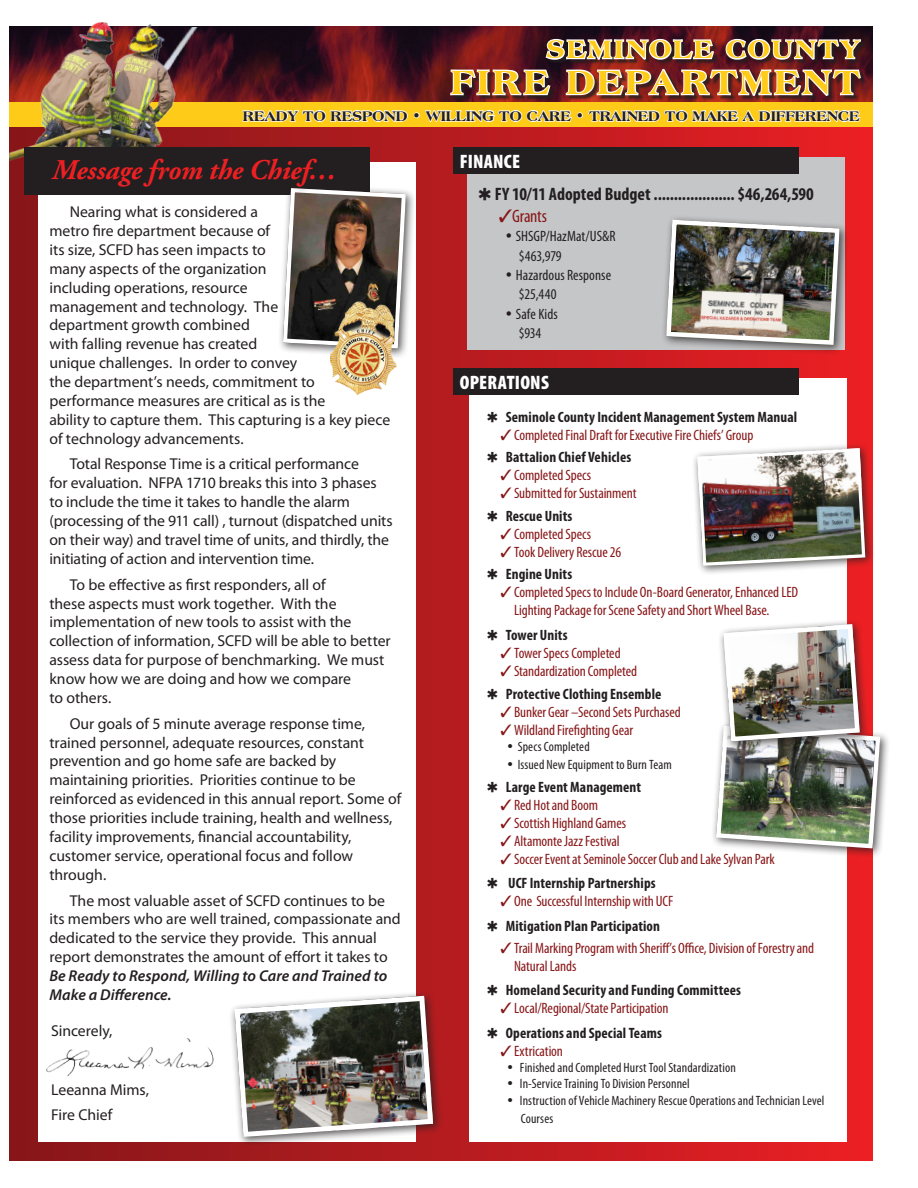
<style>
.page{position:relative;width:918px;height:1188px;background:#fff}
.page>*{position:absolute;margin:0;border:0;box-sizing:border-box;transform-origin:0 0}
.t1{font:800 36px "Americana BT";letter-spacing:.09em;color:#fecb19}
.t2{font:italic 700 28.5px "Adobe Garamond Pro";letter-spacing:-.005em;color:#ee1f23}
.t3{font:800 27px "Americana BT";letter-spacing:.085em;color:#fecb19}
.t4{font:900 condensed 19.5px "Myriad Pro";letter-spacing:.01em;color:#fff}
.t5{font:700 condensed 18px "Myriad Pro";color:#231f20}
.t6{font:condensed 18px "Myriad Pro";letter-spacing:-.015em;color:#871618}
.bulleted_list{font:15.75px/18.9px "Myriad Pro";letter-spacing:-.005em;color:#231f20}
.t7{font:condensed 15px/18px "Myriad Pro";letter-spacing:-.005em;color:#871618}
.t8{font:700 condensed 15px "Myriad Pro";letter-spacing:.005em;color:#231f20}
.t9{font:condensed 15px/19.5px "Myriad Pro";letter-spacing:.005em;color:#231f20}
.t10{font:800 15px "Americana BT";letter-spacing:-.01em;color:#231f20}
.t11{font:condensed 13.5px/18px "Myriad Pro";letter-spacing:.005em;color:#231f20}
.s1{font-weight:600;font-style:italic}
</style>
<div class="page">
<div style="left:9px;top:27px;width:864px;height:1134px;background:linear-gradient(to right,#84171a,#e91f24)"></div>
<div style="left:38px;top:163px;width:378px;height:979px;background:#fff"></div>
<div style="left:467px;top:157px;width:378px;height:193px;background:#c5c6c8"></div>
<div style="left:469px;top:378px;width:378px;height:764px;background:#fff"></div>
<div style="left:453px;top:147px;width:345px;height:27px;background:#231f20"></div>
<div style="left:453px;top:368px;width:345px;height:27px;background:#231f20"></div>
<img style="left:232px;top:27px;width:641px;height:75px">
<div style="left:452px;top:41px;width:415px;height:60px;background:#231f20;opacity:.8"></div>
<img style="left:449px;top:31px;width:413px;height:66px">
<div style="left:9px;top:102px;width:864px;height:25px;background:#fecb19"></div>
<img style="left:9px;top:22px;width:223px;height:196px">
<div style="left:24px;top:147px;width:345px;height:47px;background:#231f20"></div>
<svg style="left:224px;top:105px;width:637px;height:18px"></svg>
<div style="left:692px;top:443px;width:184px;height:133px;background:#231f20;opacity:.75"></div>
<img style="left:696px;top:447px;width:171px;height:121px">
<div style="left:711px;top:720px;width:179px;height:139px;background:#231f20;opacity:.75"></div>
<div style="left:278px;top:183px;width:138px;height:176px;background:#231f20;opacity:.75"></div>
<svg style="left:281px;top:186px;width:127px;height:165px;background:#6e645c"></svg>
<img style="left:331px;top:302px;width:65px;height:93px">
<div style="left:718px;top:619px;width:152px;height:133px;background:#231f20;opacity:.75"></div>
<img style="left:714px;top:622px;width:169px;height:229px">
<div style="left:229px;top:990px;width:214px;height:157px;background:#231f20;opacity:.75"></div>
<img style="left:232px;top:993px;width:204px;height:147px">
<div style="left:44px;top:151px;width:297px;height:44px;background:#231f20"></div>
<img style="left:46px;top:1038px;width:168px;height:39px">
<div style="left:661px;top:214px;width:189px;height:141px;background:#231f20;opacity:.75"></div>
<img style="left:664px;top:217px;width:178px;height:130px">
<p class="t3" style="left:547px;top:33px;width:315px">SEMINOLE COUNTY</p>
<p class="t1" style="left:451px;top:61px;width:411px">FIRE DEPARTMENT</p>
<p class="t10" style="left:243px;top:107px;width:618px">READY TO RESPOND • WILLING TO CARE • TRAINED TO MAKE A DIFFERENCE</p>
<p class="t2" style="left:52px;top:154px;width:286px">Message from the Chief…</p>
<p class="t4" style="left:460px;top:149px;width:62px">FINANCE</p>
<p class="t5" style="left:478px;top:183px;width:337px">✔ FY 10/11 Adopted Budget .................... $46,264,590</p>
<p class="t6" style="left:499px;top:205px;width:50px">✓Grants</p>
<p class="t9" style="left:516px;top:226px;width:101px">SHSGP/HazMat/US&amp;R $463,979</p>
<p class="t9" style="left:516px;top:265px;width:97px">Hazardous Response $25,440</p>
<p class="t9" style="left:516px;top:304px;width:43px">Safe Kids $934</p>
<p class="bulleted_list" style="left:49px;top:202px;width:342px;text-indent:20px">Nearing what is considered a<br>metro fire department because of<br>its size, SCFD has seen impacts to<br>many aspects of the organization<br>including operations, resource<br>management and technology. The<br>department growth combined<br>with falling revenue has created<br>unique challenges. In order to convey<br>the department’s needs, commitment to performance measures are critical as is the<br>ability to capture them. This capturing is a key piece of technology advancements.</p>
<p class="bulleted_list" style="left:49px;top:454px;width:345px;text-indent:20px">Total Response Time is a critical performance<br>for evaluation. NFPA 1710 breaks this into 3 phases to include the time it takes to handle the alarm (processing of the 911 call) , turnout (dispatched units on their way) and travel time of units, and thirdly, the initiating of action and intervention time.</p>
<p class="bulleted_list" style="left:49px;top:575px;width:343px;text-indent:20px">To be effective as first responders, all of<br>these aspects must work together. With the implementation of new tools to assist with the collection of information, SCFD will be able to better assess data for purpose of benchmarking. We must know how we are doing and how we compare<br>to others.</p>
<p class="bulleted_list" style="left:49px;top:714px;width:353px;text-indent:20px">Our goals of 5 minute average response time, trained personnel, adequate resources, constant prevention and go home safe are backed by maintaining priorities. Priorities continue to be reinforced as evidenced in this annual report. Some of those priorities include training, health and wellness, facility improvements, financial accountability, customer service, operational focus and follow through.</p>
<p class="bulleted_list" style="left:49px;top:891px;width:353px;text-indent:20px">The most valuable asset of SCFD continues to be its members who are well trained, compassionate and dedicated to the service they provide. This annual report demonstrates the amount of effort it takes to <span class="s1">Be Ready to Respond, Willing to Care and Trained to Make a Difference.</span></p>
<p class="t4" style="left:460px;top:370px;width:91px">OPERATIONS</p>
<p class="t8" style="left:487px;top:407px;width:312px">✔ Seminole County Incident Management System Manual</p>
<p class="t7" style="left:501px;top:426px;width:254px">✓Completed Final Draft for Executive Fire Chiefs’ Group</p>
<p class="t8" style="left:487px;top:448px;width:146px">✔ Battalion Chief Vehicles</p>
<p class="t7" style="left:501px;top:466px;width:92px">✓Completed Specs</p>
<p class="t7" style="left:501px;top:484px;width:138px">✓Submitted for Sustainment</p>
<p class="t8" style="left:487px;top:506px;width:87px">✔ Rescue Units</p>
<p class="t7" style="left:501px;top:525px;width:92px">✓Completed Specs</p>
<p class="t7" style="left:501px;top:543px;width:122px">✓Took Delivery Rescue 26</p>
<p class="t8" style="left:487px;top:565px;width:87px">✔ Engine Units</p>
<p class="t7" style="left:514px;top:583px;width:286px;text-indent:-14px">✓Completed Specs to Include On-Board Generator, Enhanced LED<br>Lighting Package for Scene Safety and Short Wheel Base.</p>
<p class="t8" style="left:487px;top:626px;width:82px">✔ Tower Units</p>
<p class="t7" style="left:501px;top:644px;width:122px">✓Tower Specs Completed</p>
<p class="t7" style="left:501px;top:662px;width:138px">✓Standardization Completed</p>
<p class="t8" style="left:487px;top:684px;width:176px">✔ Protective Clothing Ensemble</p>
<p class="t7" style="left:501px;top:703px;width:182px">✓Bunker Gear –Second Sets Purchased</p>
<p class="t7" style="left:501px;top:721px;width:134px">✓Wildland Firefighting Gear</p>
<p class="t11" style="left:518px;top:737px;width:73px">Specs Completed</p>
<p class="t11" style="left:518px;top:755px;width:156px">Issued New Equipment to Burn Team</p>
<p class="t8" style="left:487px;top:777px;width:156px">✔ Large Event Management</p>
<p class="t7" style="left:501px;top:795px;width:99px">✓Red Hot and Boom</p>
<p class="t7" style="left:501px;top:813px;width:127px">✓Scottish Highland Games</p>
<p class="t7" style="left:501px;top:831px;width:121px">✓Altamonte Jazz Festival</p>
<p class="t7" style="left:501px;top:849px;width:276px">✓Soccer Event at Seminole Soccer Club and Lake Sylvan Park</p>
<p class="t8" style="left:487px;top:874px;width:170px">✔ UCF Internship Partnerships</p>
<p class="t7" style="left:501px;top:892px;width:174px">✓One Successful Internship with UCF</p>
<p class="t8" style="left:487px;top:917px;width:174px">✔ Mitigation Plan Participation</p>
<p class="t7" style="left:514px;top:938px;width:302px;text-indent:-14px">✓Trail Marking Program with Sheriff’s Office, Division of Forestry and<br>Natural Lands</p>
<p class="t8" style="left:487px;top:981px;width:255px">✔ Homeland Security and Funding Committees</p>
<p class="t7" style="left:501px;top:999px;width:170px">✓Local/Regional/State Participation</p>
<p class="t8" style="left:487px;top:1024px;width:176px">✔ Operations and Special Teams</p>
<p class="t7" style="left:501px;top:1042px;width:64px">✓Extrication</p>
<p class="t11" style="left:520px;top:1059px;width:217px">Finished and Completed Hurst Tool Standardization</p>
<p class="t11" style="left:520px;top:1075px;width:171px">In-Service Training To Division Personnel</p>
<p class="t11" style="left:520px;top:1091px;width:306px">Instruction of Vehicle Machinery Rescue Operations and Technician Level<br>Courses</p>
<p class="bulleted_list" style="left:51px;top:1021px;width:63px">Sincerely,</p>
<p class="bulleted_list" style="left:51px;top:1080px;width:99px">Leeanna Mims,</p>
<p class="bulleted_list" style="left:51px;top:1105px;width:63px">Fire Chief</p>
</div>
